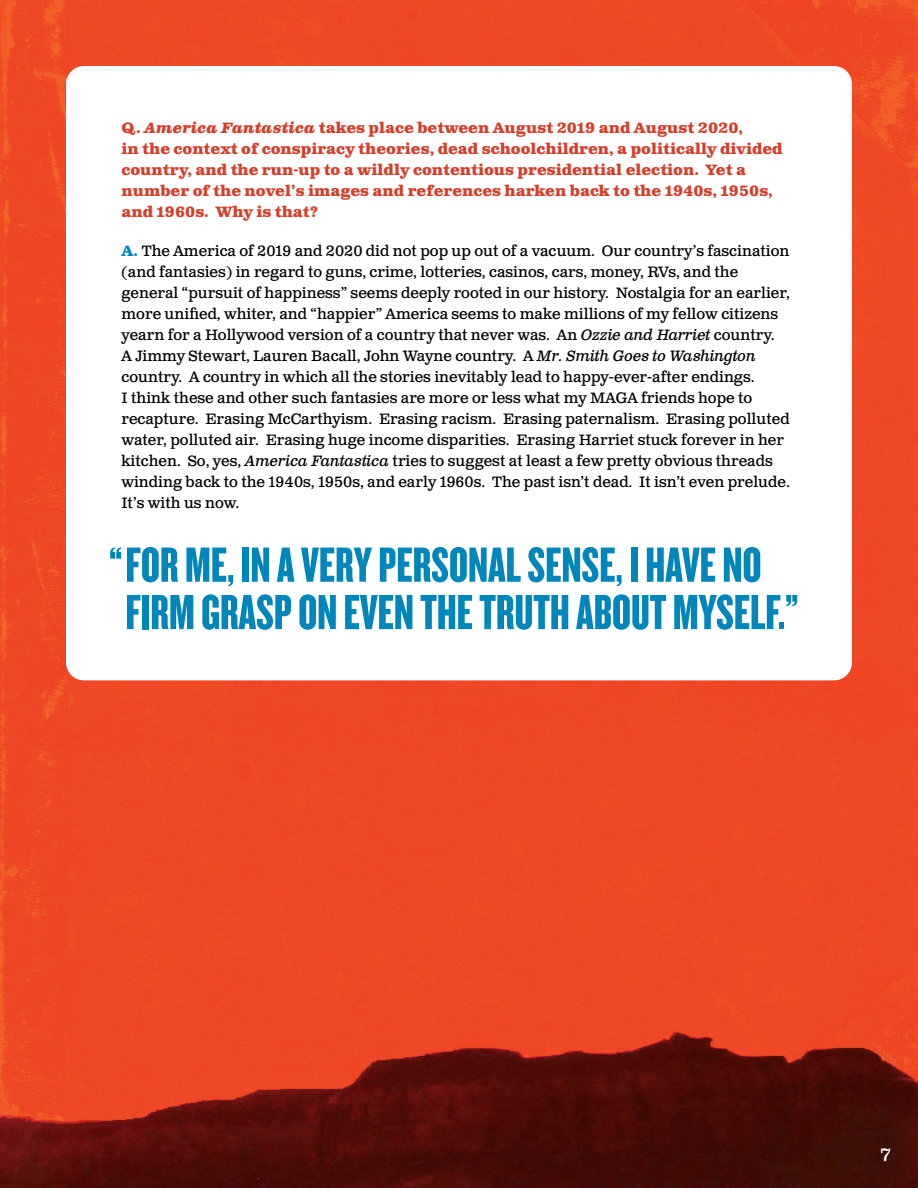
<style>
.page{position:relative;width:918px;height:1188px;background:#fff}
.page>*{position:absolute;margin:0;border:0;box-sizing:border-box;transform-origin:0 0}
.t1{font:51.3px/47.4px "Knockout 68 Full Featherwt";color:#0086ba}
.t2{font:18px "Clarendon Text Pro";color:#fff}
.t3{font:15px/21px "Clarendon Text Pro";color:#000}
.t4{font:700 15px/21px "Clarendon Text Pro";color:#d33f2a}
.s1{font-style:italic}
.s2{font-weight:700;color:#0086ba}
</style>
<div class="page">
<img style="left:0;top:0;width:918px;height:1188px">
<div style="left:66px;top:66px;width:786px;height:614px;background:#fff;border-radius:18px"></div>
<p class="t4" style="left:122px;top:119px;width:663px">Q. <span class="s1">America Fantastica</span> takes place between August 2019 and August 2020,<br>in the context of conspiracy theories, dead schoolchildren, a politically divided country, and the run-up to a wildly contentious presidential election. Yet a number of the novel’s images and references harken back to the 1940s, 1950s, and 1960s. Why is that?</p>
<p class="t3" style="left:122px;top:241px;width:670px"><span class="s2">A.</span> The America of 2019 and 2020 did not pop up out of a vacuum. Our country’s fascination (and fantasies) in regard to guns, crime, lotteries, casinos, cars, money, RVs, and the general “pursuit of happiness” seems deeply rooted in our history. Nostalgia for an earlier, more unified, whiter, and “happier” America seems to make millions of my fellow citizens yearn for a Hollywood version of a country that never was. An <span class="s1">Ozzie and Harriet</span> country.<br>A Jimmy Stewart, Lauren Bacall, John Wayne country. A <span class="s1">Mr. Smith Goes to Washington </span>country. A country in which all the stories inevitably lead to happy-ever-after endings.<br>I think these and other such fantasies are more or less what my MAGA friends hope to recapture. Erasing McCarthyism. Erasing racism. Erasing paternalism. Erasing polluted water, polluted air. Erasing huge income disparities. Erasing Harriet stuck forever in her kitchen. So, yes, <span class="s1">America Fantastica</span> tries to suggest at least a few pretty obvious threads winding back to the 1940s, 1950s, and early 1960s. The past isn’t dead. It isn’t even prelude.<br>It’s with us now.</p>
<h1 class="t1" style="left:125px;top:540px;width:674px;text-indent:-17px">“FOR ME, IN A VERY PERSONAL SENSE, I HAVE NO<br>FIRM GRASP ON EVEN THE TRUTH ABOUT MYSELF.”</h1>
<p class="t2" style="left:881px;top:1144px;width:12px">7</p>
</div>
